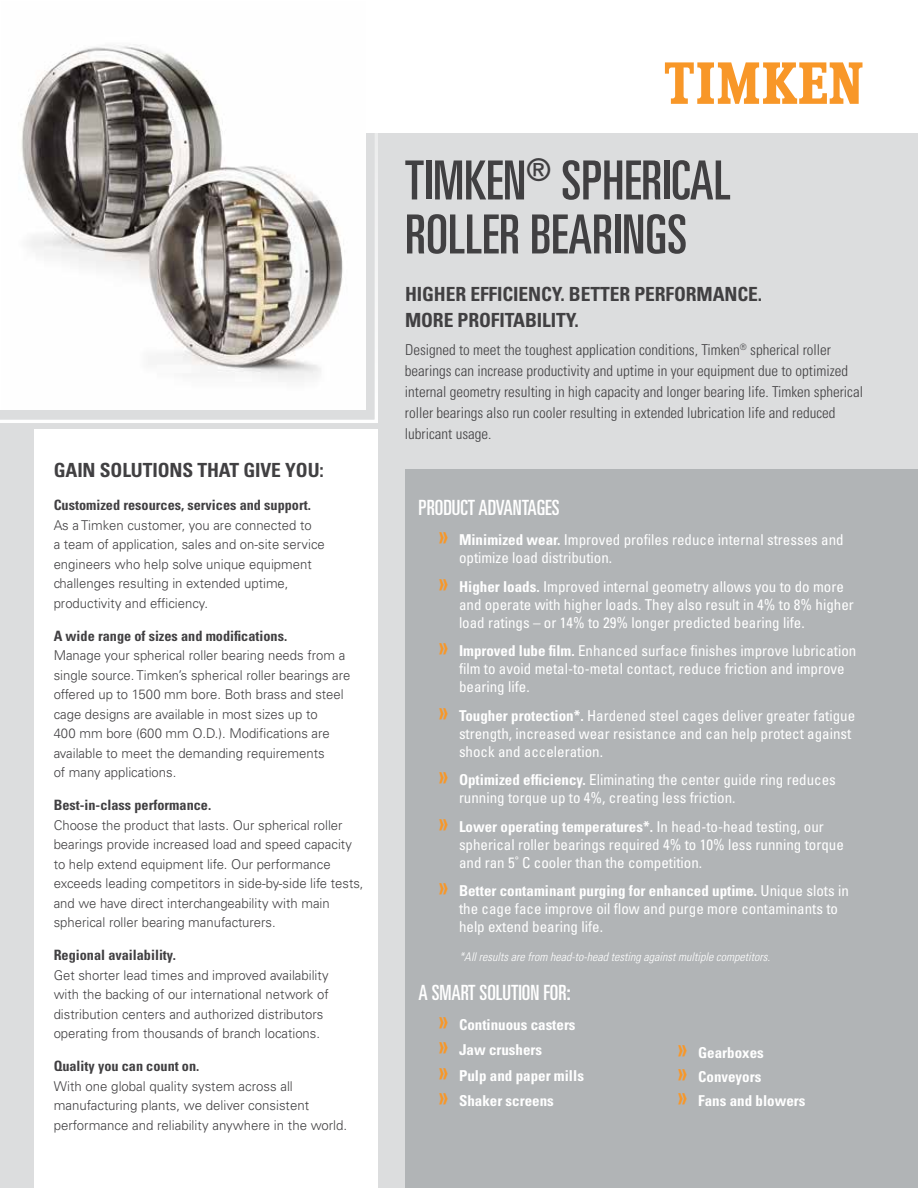
<style>
.page{position:relative;width:918px;height:1188px;background:#fff}
.page>*{position:absolute;margin:0;border:0;box-sizing:border-box;transform-origin:0 0}
.t1{font:ultra-condensed 54px/54px "Univers LT Std";color:#414042}
.t2{font:ultra-condensed 21px "Univers LT Std";color:#fff}
.t3{font:700 condensed 19.5px/25.5px "Univers LT Std";letter-spacing:-.005em;color:#414042}
.t4{font:condensed 15px/18px "Univers LT Std";color:#fff}
.t5{font:300 condensed 15px/21px "Univers LT Std";color:#414042}
.t6{font:700 condensed 15px/25.5px "Univers LT Std";color:#fff}
.t7{font:700 condensed 14.25px "Univers LT Std";color:#414042}
.t8{font:300 13.5px/19.5px "Univers LT Std";color:#414042}
.t9{font:italic 300 condensed 12px "Univers LT Std";color:#fff}
.s1{font-stretch:ultra-condensed;font-size:28.5px;color:#f89728}
.s2{font-weight:700}
.s3{font-weight:400;font-stretch:ultra-condensed;font-size:28.5px;color:#f89728}
</style>
<div class="page">
<div style="left:0;top:133px;width:918px;height:1055px;background:#dcddde"></div>
<svg style="left:665px;top:62px;width:198px;height:42px"></svg>
<div style="left:406px;top:470px;width:512px;height:718px;background:#b1b4b6"></div>
<svg style="left:0;top:133px;width:378px;height:290px"></svg>
<img style="left:1px;top:44px;width:365px;height:365px">
<div style="left:34px;top:430px;width:344px;height:758px;background:#fff"></div>
<h3 class="t3" style="left:54px;top:458px;width:272px">GAIN SOLUTIONS THAT GIVE YOU:</h3>
<p class="t7" style="left:54px;top:497px;width:259px">Customized resources, services and support.</p>
<p class="t8" style="left:54px;top:515px;width:273px">As a Timken customer, you are connected to<br>a team of application, sales and on-site service engineers who help solve unique equipment challenges resulting in extended uptime, productivity and efficiency.</p>
<p class="t7" style="left:54px;top:627px;width:235px">A wide range of sizes and modifications.</p>
<p class="t8" style="left:54px;top:646px;width:298px">Manage your spherical roller bearing needs from a single source. Timken’s spherical roller bearings are offered up to 1500 mm bore. Both brass and steel cage designs are available in most sizes up to<br>400 mm bore (600 mm O.D.). Modifications are available to meet the demanding requirements<br>of many applications.</p>
<p class="t7" style="left:54px;top:797px;width:159px">Best-in-class performance.</p>
<p class="t8" style="left:54px;top:815px;width:311px">Choose the product that lasts. Our spherical roller bearings provide increased load and speed capacity to help extend equipment life. Our performance exceeds leading competitors in side-by-side life tests, and we have direct interchangeability with main spherical roller bearing manufacturers.</p>
<p class="t7" style="left:54px;top:947px;width:124px">Regional availability.</p>
<p class="t8" style="left:54px;top:965px;width:277px">Get shorter lead times and improved availability with the backing of our international network of distribution centers and authorized distributors operating from thousands of branch locations.</p>
<p class="t7" style="left:54px;top:1058px;width:147px">Quality you can count on.</p>
<p class="t8" style="left:54px;top:1076px;width:295px">With one global quality system across all manufacturing plants, we deliver consistent performance and reliability anywhere in the world.</p>
<h1 class="t1" style="left:405px;top:153px;width:327px">TIMKEN<sup>®</sup> SPHERICAL<br>ROLLER BEARINGS</h1>
<h3 class="t3" style="left:405px;top:282px;width:359px">HIGHER EFFICIENCY. BETTER PERFORMANCE.<br>MORE PROFITABILITY.</h3>
<p class="t5" style="left:405px;top:339px;width:460px">Designed to meet the toughest application conditions, Timken<sup>®</sup> spherical roller bearings can increase productivity and uptime in your equipment due to optimized internal geometry resulting in high capacity and longer bearing life. Timken spherical roller bearings also run cooler resulting in extended lubrication life and reduced lubricant usage.</p>
<h2 class="t2" style="left:418px;top:496px;width:143px">PRODUCT ADVANTAGES</h2>
<p class="t4" style="left:459px;top:531px;width:386px;text-indent:-20px"><span class="s1">»</span> <span class="s2">Minimized wear.</span> Improved profiles reduce internal stresses and optimize load distribution.</p>
<p class="t4" style="left:459px;top:577px;width:396px;text-indent:-20px"><span class="s1">»</span> <span class="s2">Higher loads.</span> Improved internal geometry allows you to do more and operate with higher loads. They also result in 4% to 8% higher load ratings – or 14% to 29% longer predicted bearing life.</p>
<p class="t4" style="left:459px;top:642px;width:399px;text-indent:-20px"><span class="s1">»</span> <span class="s2">Improved lube film.</span> Enhanced surface finishes improve lubrication film to avoid metal-to-metal contact, reduce friction and improve bearing life.</p>
<p class="t4" style="left:459px;top:706px;width:398px;text-indent:-20px"><span class="s1">»</span> <span class="s2">Tougher protection*.</span> Hardened steel cages deliver greater fatigue strength, increased wear resistance and can help protect against shock and acceleration.</p>
<p class="t4" style="left:459px;top:771px;width:378px;text-indent:-20px"><span class="s1">»</span> <span class="s2">Optimized efficiency.</span> Eliminating the center guide ring reduces running torque up to 4%, creating less friction.</p>
<p class="t4" style="left:459px;top:817px;width:386px;text-indent:-20px"><span class="s1">»</span> <span class="s2">Lower operating temperatures*.</span> In head-to-head testing, our spherical roller bearings required 4% to 10% less running torque and ran 5˚ C cooler than the competition.</p>
<p class="t4" style="left:459px;top:882px;width:391px;text-indent:-20px"><span class="s1">»</span> <span class="s2">Better contaminant purging for enhanced uptime.</span> Unique slots in the cage face improve oil flow and purge more contaminants to help extend bearing life.</p>
<p class="t9" style="left:459px;top:949px;width:313px">*All results are from head-to-head testing against multiple competitors.</p>
<h2 class="t2" style="left:418px;top:980px;width:154px">A SMART SOLUTION FOR:</h2>
<p class="t6" style="left:439px;top:1011px;width:147px"><span class="s3">»</span> Continuous casters <span class="s3">»</span> Jaw crushers<br><span class="s3">»</span> Pulp and paper mills <span class="s3">»</span> Shaker screens</p>
<p class="t6" style="left:678px;top:1041px;width:129px;line-height:24px"><span class="s3">»</span> Gearboxes<br><span class="s3">»</span> Conveyors<br><span class="s3">»</span> Fans and blowers</p>
</div>
